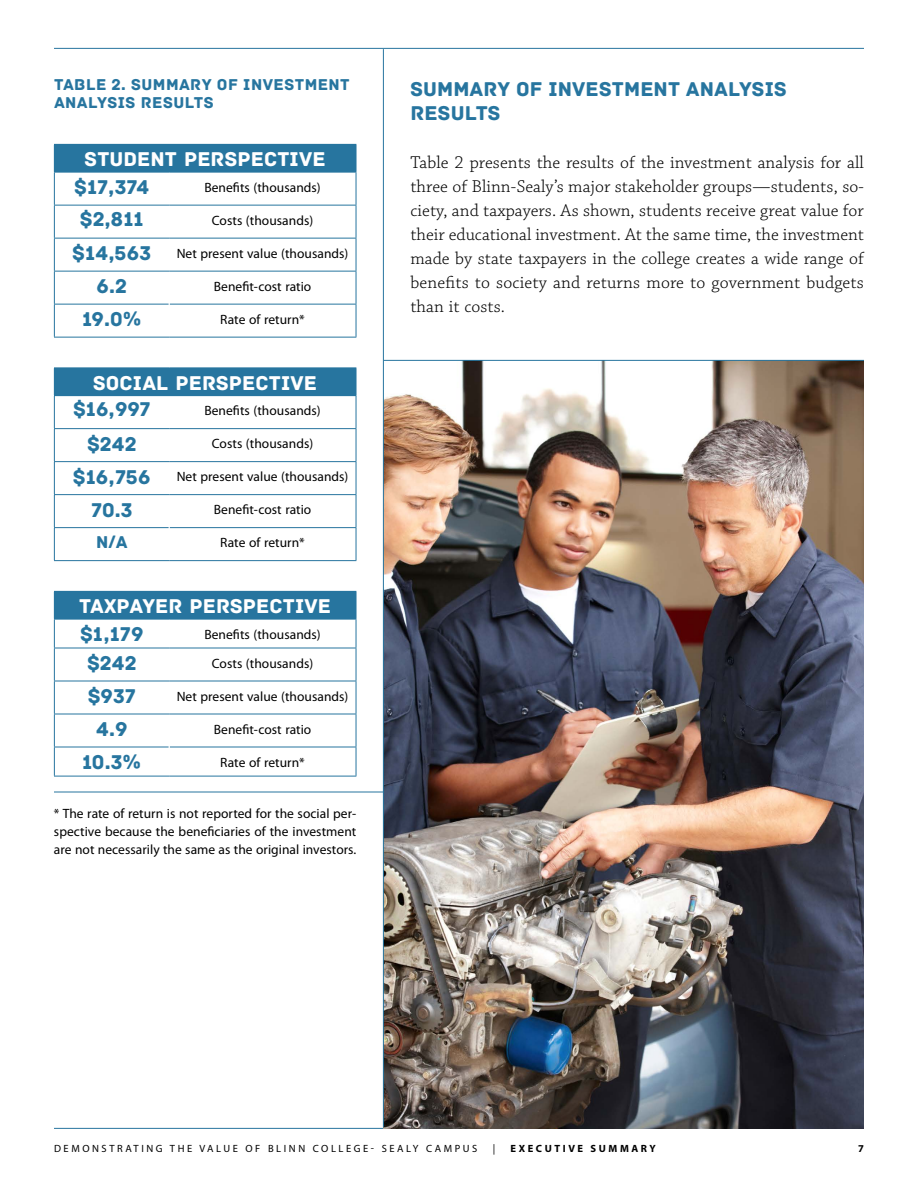
<style>
.page{position:relative;width:918px;height:1188px;background:#fff}
.page>*{position:absolute;margin:0;border:0;box-sizing:border-box;transform-origin:0 0}
.t1{font:21px/24px "Archive";letter-spacing:.005em;color:#27759f}
.t2{font:21px "Archive";letter-spacing:.005em;color:#fff}
.t3{font:300 18px/24px "Chaparral Pro";letter-spacing:.005em;color:#000;text-align:justify}
.t4{font:18px "Archive";color:#27759f}
.t5{font:16.5px/18px "Archive";letter-spacing:.025em;color:#27759f}
.t6{font:13.5px/18px "Myriad Pro";letter-spacing:.005em;color:#000;text-align:justify}
.t7{font:10.5px "Myriad Pro";letter-spacing:.245em;color:#000}
.t8{font:700 10.5px "Myriad Pro";letter-spacing:.245em;color:#000}
.s1{font-family:"Archive";font-size:21px;color:#27759f}
</style>
<div class="page">
<hr style="left:54px;top:1128px;width:810px;height:1px;background:#27759f">
<img style="left:384px;top:361px;width:480px;height:768px">
<hr style="left:54px;top:48px;width:810px;height:1px;background:#27759f">
<hr style="left:384px;top:360px;width:480px;height:1px;background:#27759f">
<div style="left:54px;top:144px;width:302px;height:28px;background:#27759f"></div>
<hr style="left:54px;top:304px;width:115px;height:1px;background:#27759f">
<hr style="left:170px;top:304px;width:186px;height:1px;background:#27759f">
<hr style="left:54px;top:238px;width:115px;height:1px;background:#27759f">
<hr style="left:169px;top:238px;width:187px;height:1px;background:#27759f">
<hr style="left:54px;top:271px;width:115px;height:1px;background:#27759f">
<hr style="left:169px;top:271px;width:187px;height:1px;background:#27759f">
<hr style="left:54px;top:172px;width:1px;height:33px;background:#27759f">
<hr style="left:356px;top:172px;width:1px;height:33px;background:#27759f">
<hr style="left:54px;top:206px;width:1px;height:32px;background:#27759f">
<hr style="left:356px;top:206px;width:1px;height:32px;background:#27759f">
<hr style="left:54px;top:238px;width:1px;height:33px;background:#27759f">
<hr style="left:356px;top:238px;width:1px;height:33px;background:#27759f">
<hr style="left:54px;top:272px;width:1px;height:32px;background:#27759f">
<hr style="left:356px;top:272px;width:1px;height:32px;background:#27759f">
<hr style="left:54px;top:304px;width:1px;height:33px;background:#27759f">
<hr style="left:356px;top:304px;width:1px;height:33px;background:#27759f">
<hr style="left:54px;top:337px;width:115px;height:1px;background:#27759f">
<hr style="left:169px;top:337px;width:187px;height:1px;background:#27759f">
<hr style="left:54px;top:205px;width:115px;height:1px;background:#27759f">
<hr style="left:169px;top:205px;width:187px;height:1px;background:#27759f">
<svg style="left:356px;top:145px;width:1px;height:27px"></svg>
<hr style="left:54px;top:172px;width:115px;height:1px;background:#27759f">
<hr style="left:169px;top:172px;width:187px;height:1px;background:#27759f">
<div style="left:54px;top:368px;width:302px;height:28px;background:#27759f"></div>
<hr style="left:54px;top:527px;width:115px;height:1px;background:#27759f">
<hr style="left:170px;top:527px;width:186px;height:1px;background:#27759f">
<hr style="left:54px;top:461px;width:115px;height:1px;background:#27759f">
<hr style="left:169px;top:461px;width:187px;height:1px;background:#27759f">
<hr style="left:54px;top:494px;width:115px;height:1px;background:#27759f">
<hr style="left:169px;top:494px;width:187px;height:1px;background:#27759f">
<hr style="left:54px;top:396px;width:1px;height:32px;background:#27759f">
<hr style="left:356px;top:396px;width:1px;height:32px;background:#27759f">
<hr style="left:54px;top:429px;width:1px;height:32px;background:#27759f">
<hr style="left:356px;top:429px;width:1px;height:32px;background:#27759f">
<hr style="left:54px;top:462px;width:1px;height:32px;background:#27759f">
<hr style="left:356px;top:462px;width:1px;height:32px;background:#27759f">
<hr style="left:54px;top:495px;width:1px;height:32px;background:#27759f">
<hr style="left:356px;top:495px;width:1px;height:32px;background:#27759f">
<hr style="left:54px;top:528px;width:1px;height:32px;background:#27759f">
<hr style="left:356px;top:528px;width:1px;height:32px;background:#27759f">
<hr style="left:54px;top:560px;width:115px;height:1px;background:#27759f">
<hr style="left:169px;top:560px;width:187px;height:1px;background:#27759f">
<hr style="left:54px;top:428px;width:115px;height:1px;background:#27759f">
<hr style="left:169px;top:428px;width:187px;height:1px;background:#27759f">
<svg style="left:356px;top:368px;width:1px;height:27px"></svg>
<div style="left:54px;top:591px;width:302px;height:28px;background:#27759f"></div>
<hr style="left:54px;top:747px;width:115px;height:1px;background:#27759f">
<hr style="left:170px;top:747px;width:186px;height:1px;background:#27759f">
<hr style="left:54px;top:681px;width:115px;height:1px;background:#27759f">
<hr style="left:169px;top:681px;width:187px;height:1px;background:#27759f">
<hr style="left:54px;top:714px;width:115px;height:1px;background:#27759f">
<hr style="left:169px;top:714px;width:187px;height:1px;background:#27759f">
<hr style="left:54px;top:648px;width:1px;height:33px;background:#27759f">
<hr style="left:356px;top:648px;width:1px;height:33px;background:#27759f">
<hr style="left:54px;top:681px;width:1px;height:33px;background:#27759f">
<hr style="left:356px;top:681px;width:1px;height:33px;background:#27759f">
<hr style="left:54px;top:714px;width:1px;height:33px;background:#27759f">
<hr style="left:356px;top:714px;width:1px;height:33px;background:#27759f">
<svg style="left:54px;top:747px;width:1px;height:29px"></svg>
<svg style="left:356px;top:747px;width:1px;height:29px"></svg>
<hr style="left:54px;top:776px;width:115px;height:1px;background:#27759f">
<hr style="left:169px;top:776px;width:187px;height:1px;background:#27759f">
<hr style="left:54px;top:648px;width:115px;height:1px;background:#27759f">
<hr style="left:169px;top:648px;width:187px;height:1px;background:#27759f">
<svg style="left:54px;top:620px;width:1px;height:28px"></svg>
<svg style="left:356px;top:592px;width:1px;height:56px"></svg>
<hr style="left:54px;top:619px;width:115px;height:1px;background:#27759f">
<hr style="left:169px;top:619px;width:187px;height:1px;background:#27759f">
<hr style="left:54px;top:792px;width:330px;height:1px;background:#27759f">
<hr style="left:383px;top:49px;width:1px;height:1078px;background:#27759f">
<p class="t5" style="left:54px;top:76px;width:297px">TABLE 2. SUMMARY OF INVESTMENT<br>ANALYSIS RESULTS</p>
<h1 class="t2" style="left:85px;top:147px;width:243px">STUDENT PERSPECTIVE</h1>
<h1 class="t1" style="left:74px;top:176px;width:76px">$17,374</h1>
<p class="t6" style="left:204px;top:178px;width:118px">Benefits (thousands)</p>
<h1 class="t1" style="left:80px;top:207px;width:65px">$2,811</h1>
<p class="t6" style="left:212px;top:211px;width:103px">Costs (thousands)</p>
<p class="t6" style="left:72px;top:244px;width:278px"><span class="s1">$14,563</span> Net present value (thousands)</p>
<h1 class="t1" style="left:97px;top:275px;width:32px">6.2</h1>
<p class="t6" style="left:214px;top:277px;width:99px">Benefit-cost ratio</p>
<h1 class="t1" style="left:82px;top:308px;width:61px">19.0%</h1>
<p class="t6" style="left:220px;top:310px;width:86px">Rate of return*</p>
<h1 class="t2" style="left:93px;top:370px;width:226px">SOCIAL PERSPECTIVE</h1>
<h1 class="t1" style="left:73px;top:398px;width:79px">$16,997</h1>
<p class="t6" style="left:204px;top:401px;width:118px">Benefits (thousands)</p>
<h1 class="t1" style="left:87px;top:432px;width:51px">$242</h1>
<p class="t6" style="left:212px;top:434px;width:103px">Costs (thousands)</p>
<p class="t6" style="left:73px;top:467px;width:277px"><span class="s1">$16,756</span> Net present value (thousands)</p>
<h1 class="t1" style="left:91px;top:498px;width:43px">70.3</h1>
<p class="t6" style="left:214px;top:500px;width:99px">Benefit-cost ratio</p>
<h2 class="t4" style="left:96px;top:531px;width:33px">N/A</h2>
<p class="t6" style="left:220px;top:533px;width:86px">Rate of return*</p>
<h1 class="t2" style="left:79px;top:594px;width:253px">TAXPAYER PERSPECTIVE</h1>
<h1 class="t1" style="left:80px;top:623px;width:65px">$1,179</h1>
<p class="t6" style="left:204px;top:625px;width:118px">Benefits (thousands)</p>
<h1 class="t1" style="left:87px;top:651px;width:51px">$242</h1>
<p class="t6" style="left:212px;top:654px;width:103px">Costs (thousands)</p>
<h1 class="t1" style="left:88px;top:684px;width:49px">$937</h1>
<p class="t6" style="left:177px;top:687px;width:173px">Net present value (thousands)</p>
<h1 class="t1" style="left:96px;top:717px;width:33px">4.9</h1>
<p class="t6" style="left:214px;top:720px;width:99px">Benefit-cost ratio</p>
<h1 class="t1" style="left:82px;top:750px;width:61px">10.3%</h1>
<p class="t6" style="left:220px;top:753px;width:86px">Rate of return*</p>
<p class="t6" style="left:54px;top:805px;width:304px">* The rate of return is not reported for the social per&shy;spective because the beneficiaries of the investment are not necessarily the same as the original investors.</p>
<h1 class="t1" style="left:410px;top:77px;width:378px">SUMMARY OF INVESTMENT ANALYSIS<br>RESULTS</h1>
<p class="t3" style="left:410px;top:151px;width:455px">Table 2 presents the results of the investment analysis for all three of Blinn-Sealy’s major stakeholder groups—students, so&shy;ciety, and taxpayers. As shown, students receive great value for their educational investment. At the same time, the investment made by state taxpayers in the college creates a wide range of benefits to society and returns more to government budgets than it costs.</p>
<p class="t7" style="left:54px;top:1142px;width:425px">Demonstrating the Value of Blinn College- Sealy Campus</p>
<p class="t7" style="left:493px;top:1142px;width:4px">|</p>
<p class="t8" style="left:511px;top:1142px;width:147px">EXECUTIVE SUMMARY</p>
<p class="t8" style="left:858px;top:1142px;width:7px">7</p>
</div>
